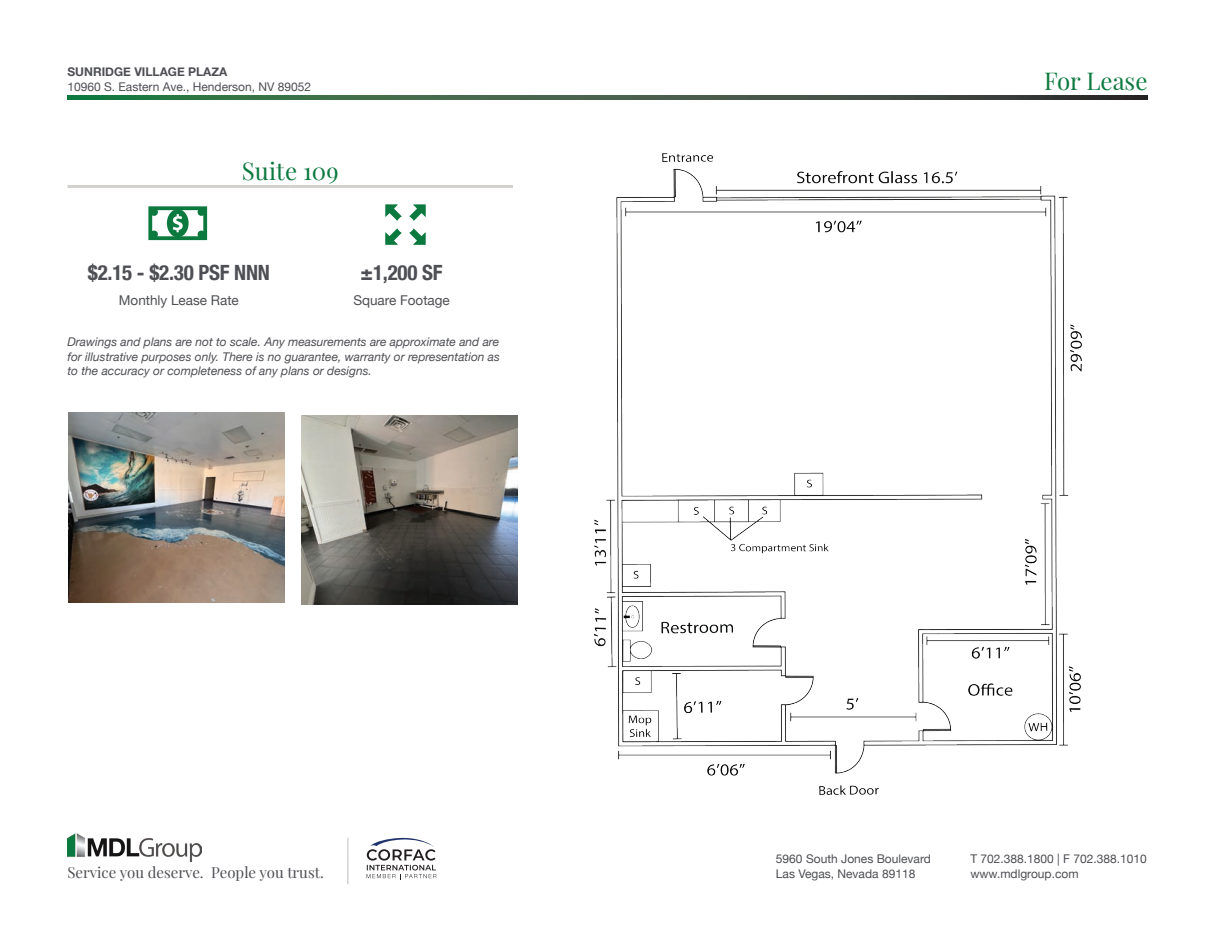
<style>
.page{position:relative;width:1215px;height:945px;background:#fff}
.page>*{position:absolute;margin:0;border:0;box-sizing:border-box;transform-origin:0 0}
.t1{font:24px "Playfair Display";color:#0c793f}
.t2{font:700 condensed 21px "Helvetica Neue";letter-spacing:-.01em;color:#4e4f54}
.t3{font:15px "Playfair Display";color:#4e4f54}
.t4{font:13.5px "Helvetica Neue";color:#4e4f54}
.t5{font:italic 12px/14.4px "Helvetica Neue";color:#4e4f54;text-align:justify}
.t6{font:12px/14.4px "Helvetica Neue";color:#4e4f54}
.t7{font:700 12px "Helvetica Neue";color:#4e4f54}
</style>
<div class="page">
<svg style="left:68px;top:95px;width:1080px;height:5px;background:#3b5b44"></svg>
<img style="left:68px;top:833px;width:133px;height:28px">
<svg style="left:367px;top:838px;width:69px;height:41px"></svg>
<hr style="left:347px;top:838px;width:1px;height:46px;background:#4d4e4d">
<hr style="left:68px;top:185px;width:222px;height:3px;background:#d2d1ce">
<hr style="left:290px;top:185px;width:223px;height:3px;background:#d2d1ce">
<svg style="left:148px;top:206px;width:59px;height:34px"></svg>
<img style="left:594px;top:153px;width:488px;height:642px">
<svg style="left:385px;top:204px;width:41px;height:41px"></svg>
<img style="left:69px;top:413px;width:216px;height:190px">
<img style="left:302px;top:416px;width:216px;height:188px">
<p class="t7" style="left:68px;top:63px;width:161px">SUNRIDGE VILLAGE PLAZA</p>
<p class="t6" style="left:68px;top:80px;width:245px">10960 S. Eastern Ave., Henderson, NV 89052</p>
<h1 class="t1" style="left:1044px;top:63px;width:105px">For Lease</h1>
<h1 class="t1" style="left:242px;top:153px;width:98px">Suite 109</h1>
<h2 class="t2" style="left:88px;top:255px;width:184px">$2.15 - $2.30 PSF NNN</h2>
<h2 class="t2" style="left:361px;top:255px;width:83px">±1,200 SF</h2>
<p class="t4" style="left:119px;top:290px;width:122px">Monthly Lease Rate</p>
<p class="t4" style="left:353px;top:290px;width:98px">Square Footage</p>
<p class="t5" style="left:68px;top:336px;width:434px">Drawings and plans are not to scale. Any measurements are approximate and are for illustrative purposes only. There is no guarantee, warranty or representation as to the accuracy or completeness of any plans or designs.</p>
<p class="t6" style="left:776px;top:852px;width:156px">5960 South Jones Boulevard<br>Las Vegas, Nevada 89118</p>
<p class="t6" style="left:970px;top:852px;width:178px">T 702.388.1800 | F 702.388.1010</p>
<p class="t3" style="left:68px;top:860px;width:258px">Service you deserve. People you trust.</p>
<p class="t6" style="left:970px;top:867px;width:110px">www.mdlgroup.com</p>
</div>
